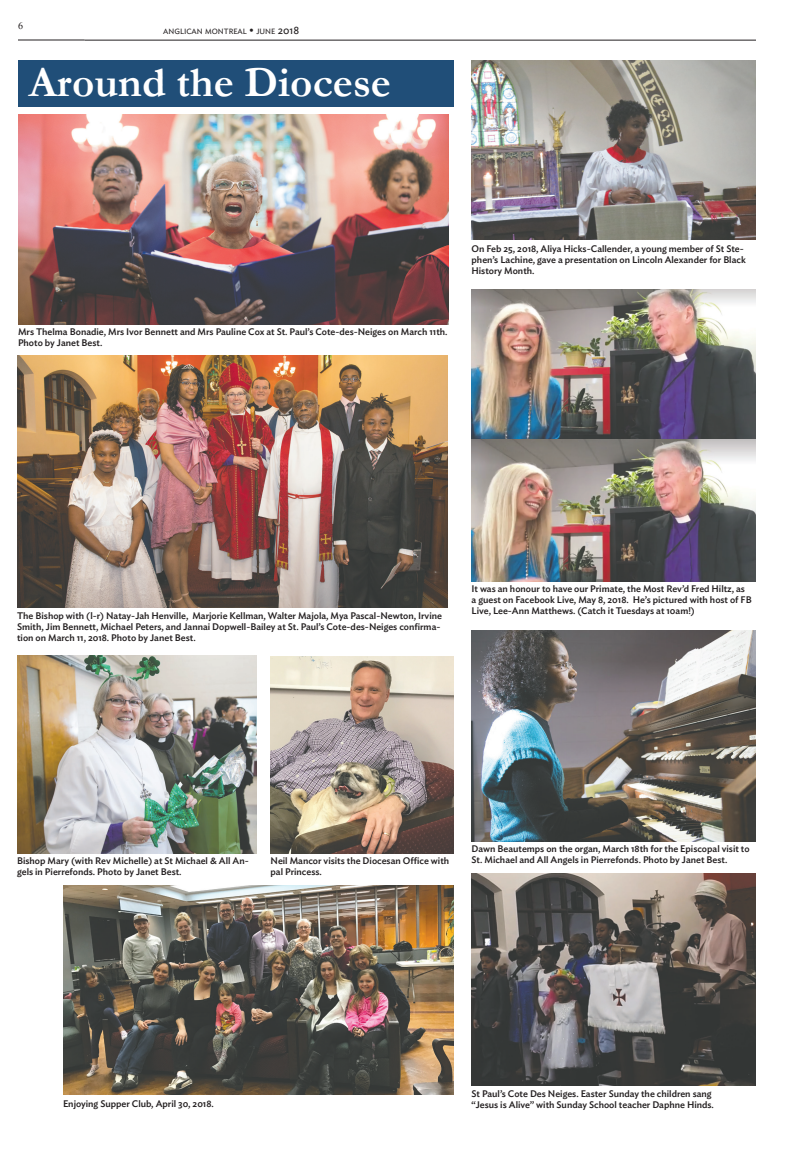
<style>
.page{position:relative;width:792px;height:1152px;background:#fff}
.page>*{position:absolute;margin:0;border:0;box-sizing:border-box;transform-origin:0 0}
.t1{font:700 43px "Garamond";color:#fff}
.t2{font:10px "Times New Roman";color:#231f20}
.t3{font:500 9.5px/11px "Ideal Sans";color:#231f20}
.t4{font:7.6px "Ideal Sans";color:#231f20}
.s1{font-size:10.8px}
</style>
<div class="page">
<hr style="left:18px;top:40px;width:67px;height:1px;background:#231f20">
<hr style="left:85px;top:40px;width:671px;height:1px;background:#231f20">
<div style="left:18px;top:60px;width:436px;height:47px;background:#204e78"></div>
<img style="left:472px;top:873px;width:284px;height:212px">
<img style="left:472px;top:60px;width:284px;height:180px">
<img style="left:271px;top:656px;width:183px;height:198px">
<img style="left:64px;top:885px;width:390px;height:210px">
<img style="left:472px;top:289px;width:284px;height:293px">
<img style="left:18px;top:114px;width:431px;height:211px">
<img style="left:17px;top:355px;width:431px;height:252px">
<img style="left:17px;top:655px;width:240px;height:198px">
<img style="left:472px;top:631px;width:284px;height:211px">
<p class="t2" style="left:18px;top:18px;width:6px">6</p>
<p class="t4" style="left:163px;top:26px;width:137px">ANGLICAN MONTREAL <span class="s1">•</span> JUNE <span class="s1">2018</span></p>
<h1 class="t1" style="left:29px;top:57px;width:364px">Around the Diocese</h1>
<p class="t3" style="left:18px;top:325px;width:431px">Mrs Thelma Bonadie, Mrs Ivor Bennett and Mrs Pauline Cox at St. Paul’s Cote-des-Neiges on March 11th.<br>Photo by Janet Best.</p>
<p class="t3" style="left:472px;top:243px;width:276px">On Feb 25, 2018, Aliya Hicks-Callender, a young member of St Ste&shy;phen’s Lachine, gave a presentation on Lincoln Alexander for Black<br>History Month.</p>
<p class="t3" style="left:17px;top:609px;width:426px">The Bishop with (l-r) Natay-Jah Henville, Marjorie Kellman, Walter Majola, Mya Pascal-Newton, Irvine<br>Smith, Jim Bennett, Michael Peters, and Jannai Dopwell-Bailey at St. Paul’s Cote-des-Neiges confirma&shy;tion on March 11, 2018. Photo by Janet Best.</p>
<p class="t3" style="left:472px;top:583px;width:282px">It was an honour to have our Primate, the Most Rev’d Fred Hiltz, as a guest on Facebook Live, May 8, 2018. He’s pictured with host of FB<br>Live, Lee-Ann Matthews. (Catch it Tuesdays at 10am!)</p>
<p class="t3" style="left:472px;top:843px;width:280px">Dawn Beautemps on the organ, March 18th for the Episcopal visit to</p>
<p class="t3" style="left:17px;top:855px;width:233px">Bishop Mary (with Rev Michelle) at St Michael &amp; All An-</p>
<p class="t3" style="left:472px;top:853px;width:257px">St. Michael and All Angels in Pierrefonds. Photo by Janet Best.</p>
<p class="t3" style="left:17px;top:866px;width:166px">gels in Pierrefonds. Photo by Janet Best.</p>
<p class="t3" style="left:271px;top:855px;width:180px">Neil Mancor visits the Diocesan Office with pal Princess.</p>
<p class="t3" style="left:63px;top:1097px;width:152px">Enjoying Supper Club, April 30, 2018.</p>
<p class="t3" style="left:472px;top:1087px;width:244px">St Paul’s Cote Des Neiges. Easter Sunday the children sang “Jesus is Alive” with Sunday School teacher Daphne Hinds.</p>
</div>
